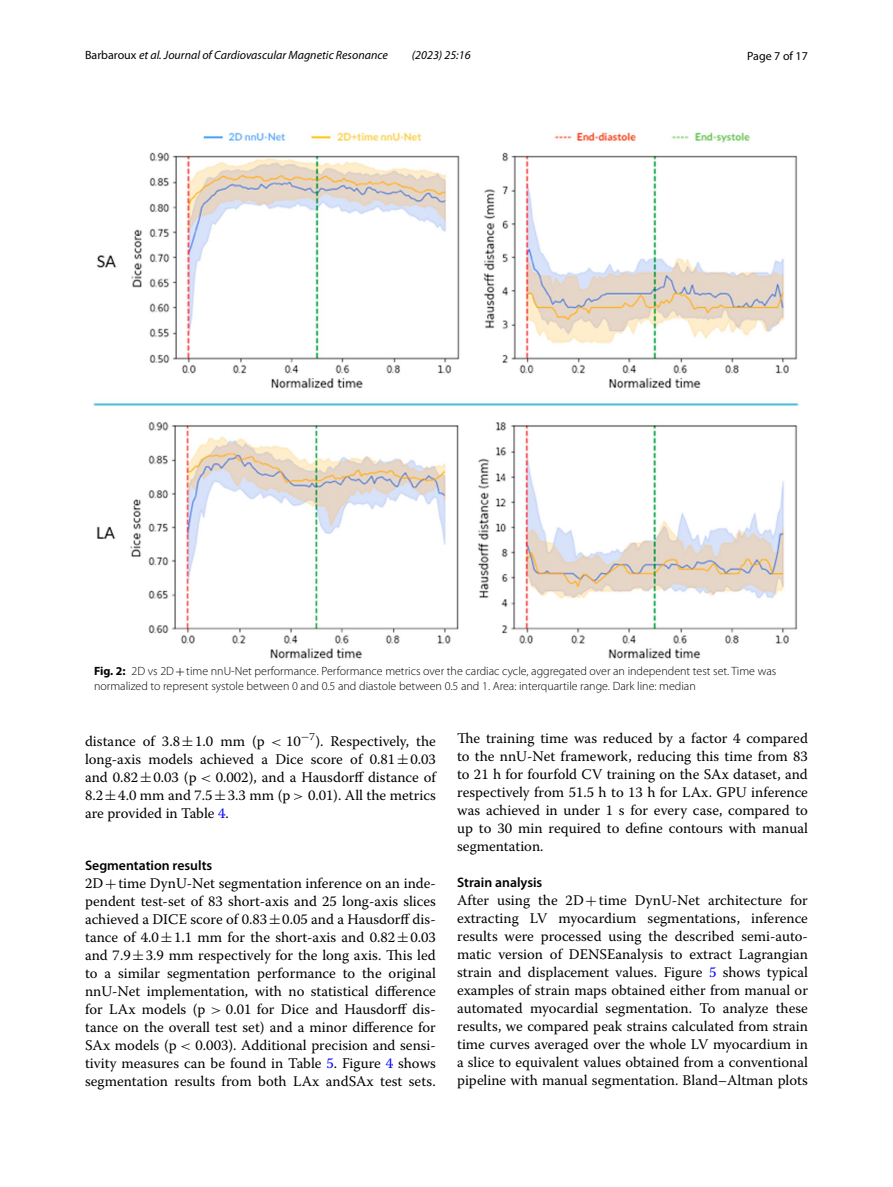
<style>
.page{position:relative;width:893px;height:1187px;background:#fff}
.page>*{position:absolute;margin:0;border:0;box-sizing:border-box;transform-origin:0 0}
.t1{font:14.7px/18px "Warnock Pro";color:#000;text-align:justify}
.t2{font:600 13.8px "Myriad Pro";color:#000}
.t3{font:300 12px/15px "Myriad Pro";color:#000}
.t4{font:italic 12px "Myriad Pro";color:#000}
.t5{font:12px "Myriad Pro";color:#000}
.s1{font-style:normal}
.s2{font-weight:700}
.s3{font-family:"MTSY";font-weight:400}
.s4{font-family:"MTSY"}
.s5{font-family:"MTMI12"}
.s6{font-family:"Warnock Pro Regular 21"}
.s7{font-family:"MTMI13"}
.s8{font-family:"Warnock Pro Regular 22"}
.s9{font-family:"MTMI14"}
.s10{font-family:"Warnock Pro Regular 18"}
.s11{color:#00f}
.s12{font-family:"MTMI10"}
.s13{font-family:"Warnock Pro Regular 19"}
.s14{font-family:"MTMI11"}
.s15{font-family:"Warnock Pro Regular 20"}
</style>
<div class="page">
<img style="left:94px;top:133px;width:705px;height:526px">
<p class="t4" style="left:85px;top:48px;width:304px"><span class="s1">Barbaroux</span> et al. Journal of Cardiovascular Magnetic Resonance</p>
<p class="t4" style="left:412px;top:48px;width:60px">(2023) 25:16</p>
<p class="t5" style="left:747px;top:48px;width:62px">Page 7 of 17</p>
<p class="t3" style="left:94px;top:663px;width:684px"><span class="s2">Fig. 2:</span> 2D vs 2D<span class="s3">+</span>time nnU-Net performance. Performance metrics over the cardiac cycle, aggregated over an independent test set. Time was normalized to represent systole between 0 and 0.5 and diastole between 0.5 and 1. Area: interquartile range. Dark line: median</p>
<p class="t1" style="left:85px;top:732px;width:352px">distance of 3.8<span class="s4">±</span>1.0 mm (p <span class="s5">&lt;</span> <span class="s6">10</span><sup>−</sup><sup>7</sup>). Respectively, the long-axis models achieved a Dice score of 0.81<span class="s4">±</span>0.03 and 0.82<span class="s4">±</span>0.03 (p <span class="s7">&lt;</span> <span class="s8">0.002</span>), and a Hausdorff distance of 8.2<span class="s4">±</span>4.0 mm and 7.5<span class="s4">±</span>3.3 mm (p <span class="s9">&gt;</span> <span class="s10">0.01</span>). All the metrics are provided in Table <span class="s11">4</span>.</p>
<p class="t2" style="left:85px;top:856px;width:129px">Segmentation results</p>
<p class="t1" style="left:85px;top:874px;width:352px">2D<span class="s4">+</span>time DynU-Net segmentation inference on an inde&shy;pendent test-set of 83 short-axis and 25 long-axis slices achieved a DICE score of 0.83<span class="s4">±</span>0.05 and a Hausdorff dis&shy;tance of 4.0<span class="s4">±</span>1.1 mm for the short-axis and 0.82<span class="s4">±</span>0.03 and 7.9<span class="s4">±</span>3.9 mm respectively for the long axis. This led to a similar segmentation performance to the original nnU-Net implementation, with no statistical difference for LAx models (p <span class="s12">&gt;</span> <span class="s13">0.01</span> for Dice and Hausdorff dis&shy;tance on the overall test set) and a minor difference for SAx models (p <span class="s14">&lt;</span> <span class="s15">0.003</span>). Additional precision and sensi&shy;tivity measures can be found in Table <span class="s11">5</span>. Figure <span class="s11">4</span> shows segmentation results from both LAx andSAx test sets.</p>
<p class="t1" style="left:457px;top:728px;width:352px">The training time was reduced by a factor 4 compared to the nnU-Net framework, reducing this time from 83 to 21 h for fourfold CV training on the SAx dataset, and respectively from 51.5 h to 13 h for LAx. GPU inference was achieved in under 1 s for every case, compared to up to 30 min required to define contours with manual segmentation.</p>
<p class="t2" style="left:457px;top:873px;width:87px">Strain analysis</p>
<p class="t1" style="left:457px;top:890px;width:352px">After using the 2D<span class="s4">+</span>time DynU-Net architecture for extracting LV myocardium segmentations, inference results were processed using the described semi-auto&shy;matic version of DENSEanalysis to extract Lagrangian strain and displacement values. Figure <span class="s11">5</span> shows typical examples of strain maps obtained either from manual or automated myocardial segmentation. To analyze these results, we compared peak strains calculated from strain time curves averaged over the whole LV myocardium in a slice to equivalent values obtained from a conventional pipeline with manual segmentation. Bland–Altman plots</p>
</div>
